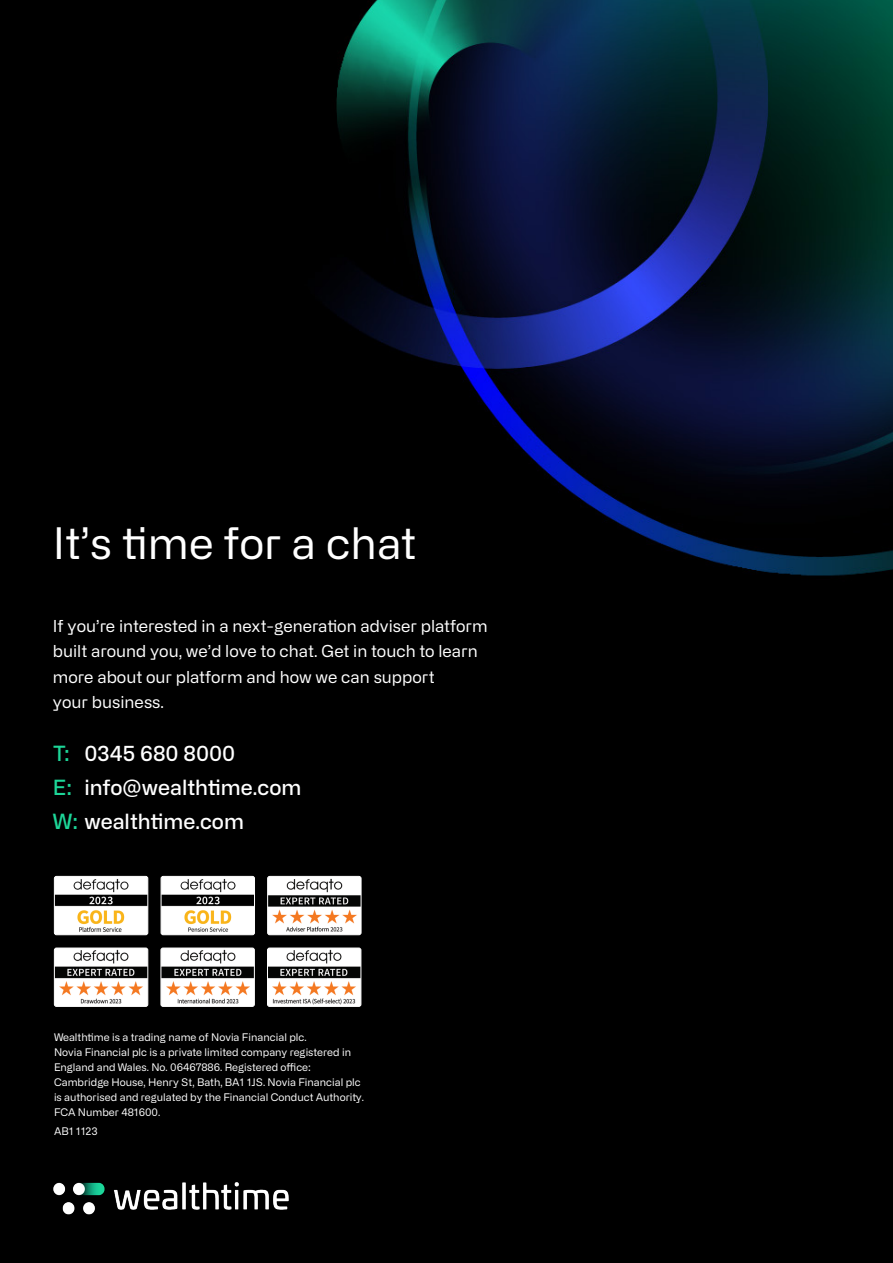
<style>
.page{position:relative;width:893px;height:1263px;background:#000}
.page>*{position:absolute;margin:0;border:0;box-sizing:border-box;transform-origin:0 0}
.t1{font:43.5px "Alliance No.2";color:#fff}
.Side_copy{font:500 21px "Alliance No.2";color:#fff}
.t2{font:16.5px/25.5px "Alliance No.2";color:#fff}
.t3{font:10.5px/15px "Alliance No.2";color:#fff}
.s1{color:#1dd698}
</style>
<div class="page">
<img style="left:332px;top:0;width:561px;height:576px">
<img style="left:161px;top:876px;width:92px;height:59px">
<div style="left:161px;top:876px;width:94px;height:59px;border:1px solid #fff;border-radius:2px"></div>
<img style="left:269px;top:876px;width:92px;height:59px">
<div style="left:267px;top:876px;width:94px;height:59px;border:1px solid #fff;border-radius:2px"></div>
<img style="left:54px;top:948px;width:94px;height:57px">
<div style="left:54px;top:948px;width:94px;height:59px;border:1px solid #fff;border-radius:2px"></div>
<img style="left:161px;top:948px;width:92px;height:57px">
<div style="left:161px;top:948px;width:94px;height:59px;border:1px solid #fff;border-radius:2px"></div>
<img style="left:267px;top:948px;width:94px;height:57px">
<div style="left:267px;top:948px;width:94px;height:59px;border:1px solid #fff;border-radius:2px"></div>
<img style="left:54px;top:876px;width:94px;height:59px">
<div style="left:54px;top:876px;width:94px;height:59px;border:1px solid #fff;border-radius:2px"></div>
<img style="left:76px;top:926px;width:48px;height:7px">
<div style="left:76px;top:926px;width:50px;height:7px;border:1px solid #fff;border-radius:2px"></div>
<img style="left:53px;top:1182px;width:236px;height:32px">
<p class="t1" style="left:53px;top:516px;width:365px">It’s time for a chat</p>
<p class="t2" style="left:53px;top:613px;width:436px">If you’re interested in a next-generation adviser platform built around you, we’d love to chat. Get in touch to learn more about our platform and how we can support<br>your business.</p>
<p class="Side_copy" style="left:53px;top:740px;width:184px"><span class="s1">T:</span> 0345 680 8000</p>
<p class="Side_copy" style="left:53px;top:774px;width:250px"><span class="s1">E:</span> info@wealthtime.com</p>
<p class="Side_copy" style="left:53px;top:809px;width:193px"><span class="s1">W:</span> wealthtime.com</p>
<p class="t3" style="left:54px;top:1030px;width:311px">Wealthtime is a trading name of Novia Financial plc.<br>Novia Financial plc is a private limited company registered in England and Wales. No. 06467886. Registered office:<br>Cambridge House, Henry St, Bath, BA1 1JS. Novia Financial plc is authorised and regulated by the Financial Conduct Authority.<br>FCA Number 481600.</p>
<p class="t3" style="left:54px;top:1124px;width:45px">AB1 1123</p>
</div>
